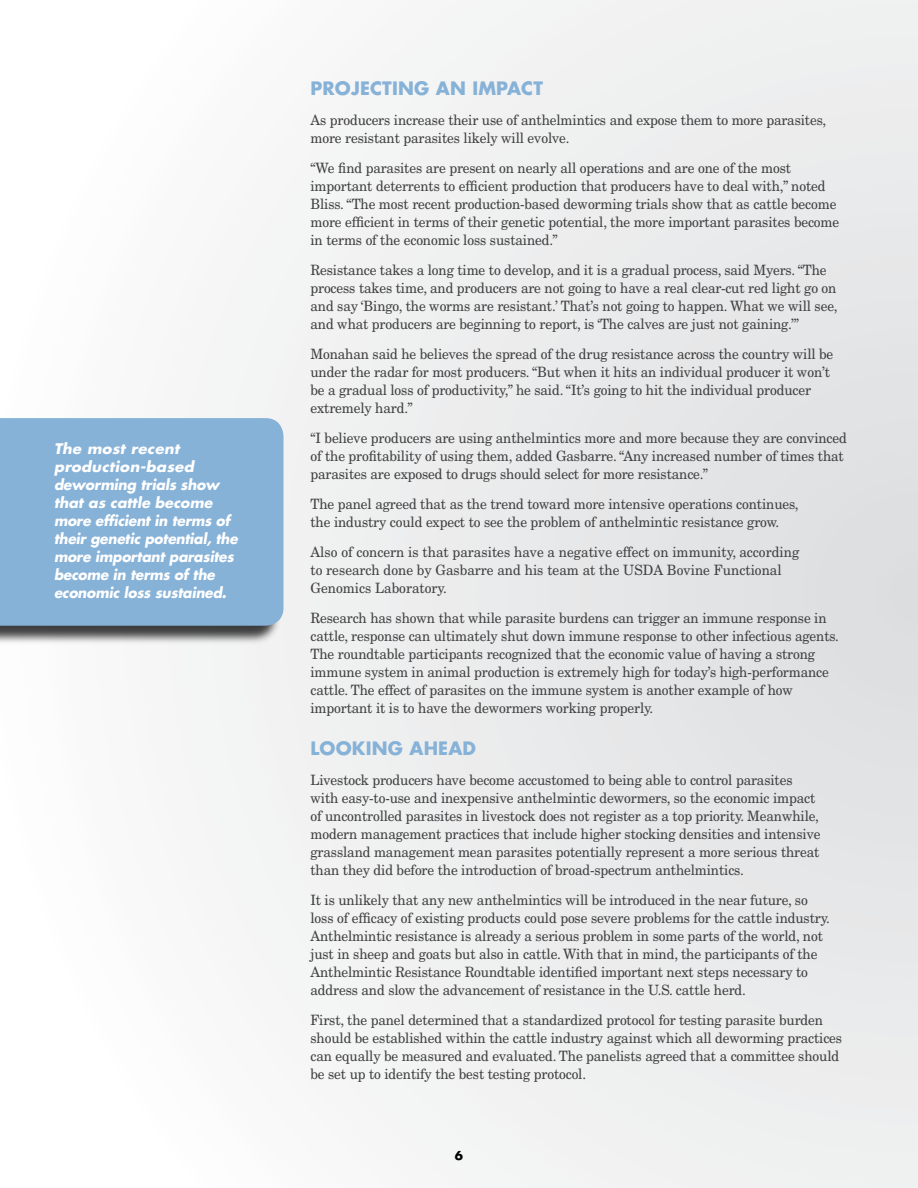
<style>
.page{position:relative;width:918px;height:1188px;background:#fff}
.page>*{position:absolute;margin:0;border:0;box-sizing:border-box;transform-origin:0 0}
.t1{font:700 18px "Futura";letter-spacing:.01em;color:#87b2d8}
.t2{font:14.25px/18px "New Century Schlbk";letter-spacing:-.01em;color:#414142;scale:.95 1}
.t3{font:italic 700 14.25px/18px "Futura";letter-spacing:-.01em;color:#fff;scale:1.04 1}
.t4{font:700 12px "Futura";color:#000}
</style>
<div class="page">
<div style="left:0;top:0;width:918px;height:1188px;background:linear-gradient(to right,#fefefe,#e2e4e5)"></div>
<div style="left:0;top:420px;width:282px;height:226px;background:#000;opacity:.75"></div>
<div style="left:0;top:418px;width:284px;height:208px;background:#87b2d8"></div>
<p class="t3" style="left:54px;top:440px;width:178px">The most recent production-based deworming trials show that as cattle become more efficient in terms of their genetic potential, the more important parasites become in terms of the economic loss sustained.</p>
<p class="t1" style="left:310px;top:77px;width:234px">PROJECTING AN IMPACT</p>
<p class="t2" style="left:310px;top:111px;width:544px">As producers increase their use of anthelmintics and expose them to more parasites, more resistant parasites likely will evolve.</p>
<p class="t2" style="left:310px;top:159px;width:558px">“We find parasites are present on nearly all operations and are one of the most important deterrents to efficient production that producers have to deal with,” noted Bliss. “The most recent production-based deworming trials show that as cattle become more efficient in terms of their genetic potential, the more important parasites become in terms of the economic loss sustained.”</p>
<p class="t2" style="left:310px;top:261px;width:556px">Resistance takes a long time to develop, and it is a gradual process, said Myers. “The process takes time, and producers are not going to have a real clear-cut red light go on and say ‘Bingo, the worms are resistant.’ That’s not going to happen. What we will see, and what producers are beginning to report, is ‘The calves are just not gaining.’”</p>
<p class="t2" style="left:310px;top:345px;width:552px">Monahan said he believes the spread of the drug resistance across the country will be under the radar for most producers. “But when it hits an individual producer it won’t be a gradual loss of productivity,” he said. “It’s going to hit the individual producer extremely hard.”</p>
<p class="t2" style="left:310px;top:429px;width:566px">“I believe producers are using anthelmintics more and more because they are convinced of the profitability of using them, added Gasbarre. “Any increased number of times that parasites are exposed to drugs should select for more resistance.”</p>
<p class="t2" style="left:310px;top:495px;width:515px">The panel agreed that as the trend toward more intensive operations continues, the industry could expect to see the problem of anthelmintic resistance grow.</p>
<p class="t2" style="left:310px;top:543px;width:516px">Also of concern is that parasites have a negative effect on immunity, according to research done by Gasbarre and his team at the USDA Bovine Functional<br>Genomics Laboratory.</p>
<p class="t2" style="left:310px;top:609px;width:558px">Research has shown that while parasite burdens can trigger an immune response in cattle, response can ultimately shut down immune response to other infectious agents.<br>The roundtable participants recognized that the economic value of having a strong immune system in animal production is extremely high for today’s high-performance cattle. The effect of parasites on the immune system is another example of how important it is to have the dewormers working properly.</p>
<p class="t1" style="left:310px;top:737px;width:167px">LOOKING AHEAD</p>
<p class="t2" style="left:310px;top:771px;width:538px">Livestock producers have become accustomed to being able to control parasites with easy-to-use and inexpensive anthelmintic dewormers, so the economic impact of uncontrolled parasites in livestock does not register as a top priority. Meanwhile, modern management practices that include higher stocking densities and intensive grassland management mean parasites potentially represent a more serious threat than they did before the introduction of broad-spectrum anthelmintics.</p>
<p class="t2" style="left:310px;top:891px;width:548px">It is unlikely that any new anthelmintics will be introduced in the near future, so loss of efficacy of existing products could pose severe problems for the cattle industry.<br>Anthelmintic resistance is already a serious problem in some parts of the world, not just in sheep and goats but also in cattle. With that in mind, the participants of the Anthelmintic Resistance Roundtable identified important next steps necessary to address and slow the advancement of resistance in the U.S. cattle herd.</p>
<p class="t2" style="left:310px;top:1011px;width:561px">First, the panel determined that a standardized protocol for testing parasite burden should be established within the cattle industry against which all deworming practices can equally be measured and evaluated. The panelists agreed that a committee should be set up to identify the best testing protocol.</p>
<p class="t4" style="left:455px;top:1147px;width:10px">6</p>
</div>
